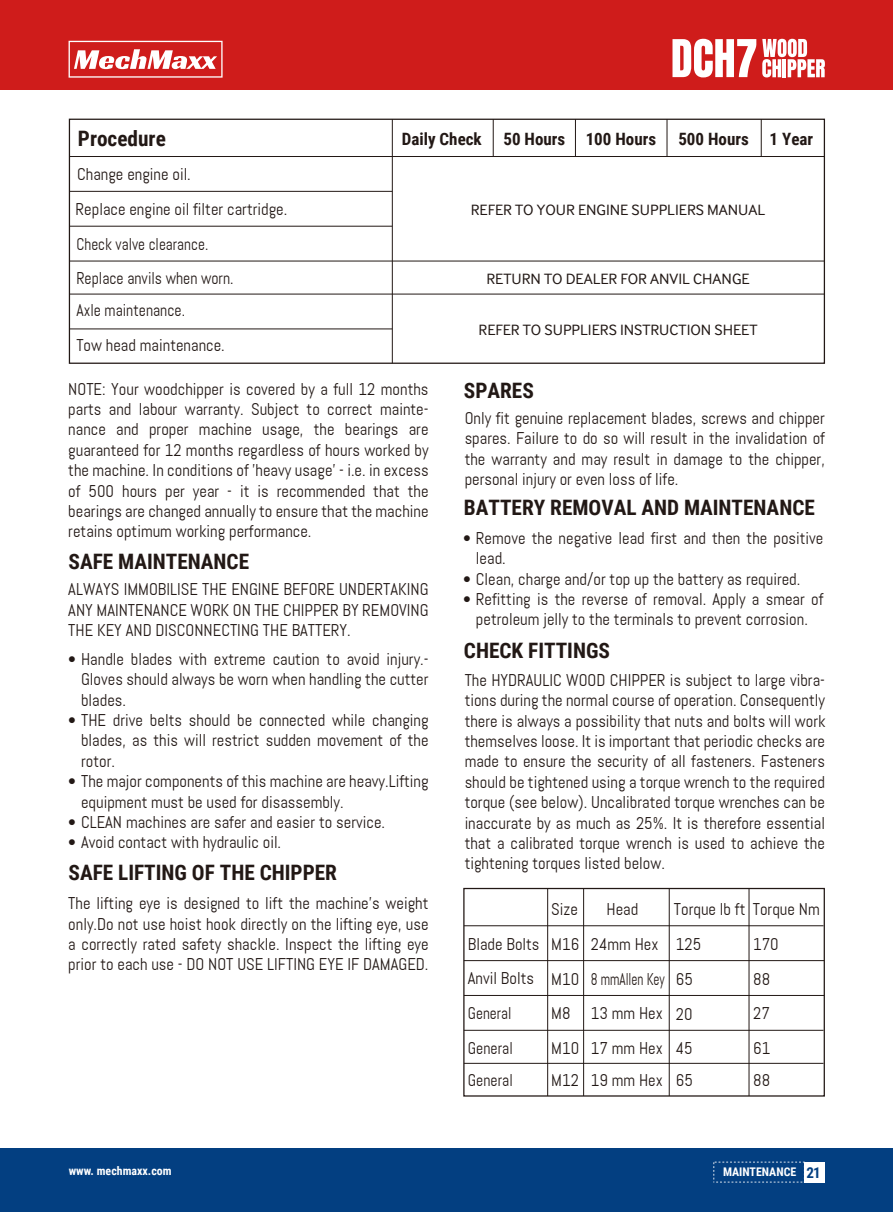
<style>
.page{position:relative;width:893px;height:1212px;background:#fff}
.page>*{position:absolute;margin:0;border:0;box-sizing:border-box;transform-origin:0 0}
.t1{font:700 21.3px "Roboto Condensed";color:#221815}
.t2{font:16.95px/20.4px "Abel";color:#221815}
.t3{font:16.95px/35.1px "Abel";color:#221815;scale:.92 1}
.t4{font:700 16.95px "Roboto Condensed";color:#221815}
.t5{font:16.95px "Abel";color:#221815;scale:.78 1}
.t6{font:15.45px "Terumo BCT";color:#221815}
.t7{font:700 11.85px "Roboto Condensed";color:#fff}
.s1{font-size:15px;color:#033f81}
</style>
<div class="page">
<div style="left:0;top:1148px;width:893px;height:64px;background:#033f81"></div>
<div style="left:804px;top:1162px;width:20px;height:20px;background:#fff"></div>
<div style="left:0;top:0;width:893px;height:89px;background:#cf1c1b"></div>
<svg style="left:69px;top:41px;width:154px;height:37px"></svg>
<svg style="left:713px;top:1162px;width:91px;height:20px"></svg>
<div style="left:69px;top:119px;width:756px;height:245px;border:1px solid #221815"></div>
<hr style="left:69px;top:156px;width:755px;height:1px;background:#221815">
<hr style="left:392px;top:119px;width:1px;height:244px;background:#221815">
<hr style="left:493px;top:119px;width:1px;height:37px;background:#221815">
<hr style="left:575px;top:119px;width:1px;height:37px;background:#221815">
<hr style="left:667px;top:119px;width:1px;height:37px;background:#221815">
<hr style="left:761px;top:119px;width:1px;height:37px;background:#221815">
<hr style="left:69px;top:191px;width:323px;height:1px;background:#221815">
<hr style="left:69px;top:226px;width:323px;height:1px;background:#221815">
<hr style="left:69px;top:261px;width:755px;height:1px;background:#221815">
<hr style="left:69px;top:294px;width:755px;height:1px;background:#221815">
<hr style="left:69px;top:329px;width:323px;height:1px;background:#221815">
<div style="left:463px;top:888px;width:362px;height:208px;border:1px solid #221815"></div>
<hr style="left:464px;top:925px;width:359px;height:1px;background:#221815">
<hr style="left:749px;top:888px;width:1px;height:208px;background:#221815">
<hr style="left:669px;top:888px;width:1px;height:208px;background:#221815">
<hr style="left:583px;top:888px;width:1px;height:208px;background:#221815">
<hr style="left:547px;top:888px;width:1px;height:208px;background:#221815">
<hr style="left:464px;top:960px;width:360px;height:1px;background:#221815">
<hr style="left:464px;top:995px;width:360px;height:1px;background:#221815">
<hr style="left:464px;top:1030px;width:359px;height:1px;background:#221815">
<hr style="left:464px;top:1063px;width:359px;height:1px;background:#221815">
<svg style="left:762px;top:39px;width:63px;height:38px"></svg>
<svg style="left:672px;top:39px;width:84px;height:38px"></svg>
<p class="t1" style="left:78px;top:123px;width:89px">Procedure</p>
<p class="t4" style="left:402px;top:127px;width:81px">Daily Check</p>
<p class="t4" style="left:503px;top:128px;width:154px">50 Hours 100 Hours</p>
<p class="t4" style="left:678px;top:128px;width:136px">500 Hours 1 Year</p>
<p class="t2" style="left:76px;top:157px;width:213px;line-height:34.7px">Change engine oil.<br>Replace engine oil filter cartridge.<br>Check valve clearance.<br>Replace anvils when worn.</p>
<p class="t3" style="left:76px;top:293px;width:163px">Axle maintenance.<br>Tow head maintenance.</p>
<p class="t6" style="left:471px;top:201px;width:296px">REFER TO YOUR ENGINE SUPPLIERS MANUAL</p>
<p class="t6" style="left:486px;top:270px;width:265px">RETURN TO DEALER FOR ANVIL CHANGE</p>
<p class="t6" style="left:479px;top:321px;width:280px">REFER TO SUPPLIERS INSTRUCTION SHEET</p>
<p class="t2" style="left:68px;top:378px;width:362px;text-align:justify">NOTE: Your woodchipper is covered by a full 12 months parts and labour warranty. Subject to correct mainte&shy;nance and proper machine usage, the bearings are guaranteed for 12 months regardless of hours worked by the machine. In conditions of 'heavy usage' - i.e. in excess of 500 hours per year - it is recommended that the bearings are changed annually to ensure that the machine retains optimum working performance.</p>
<p class="t1" style="left:69px;top:546px;width:182px">SAFE MAINTENANCE</p>
<p class="t2" style="left:68px;top:579px;width:362px;text-align:justify">ALWAYS IMMOBILISE THE ENGINE BEFORE UNDERTAKING ANY MAINTENANCE WORK ON THE CHIPPER BY REMOVING THE KEY AND DISCONNECTING THE BATTERY.</p>
<p class="t2" style="left:81px;top:649px;width:349px;text-align:justify;text-indent:-13px">• Handle blades with extreme caution to avoid injury.- Gloves should always be worn when handling the cutter blades.</p>
<p class="t2" style="left:81px;top:710px;width:349px;text-align:justify;text-indent:-13px">• THE drive belts should be connected while changing blades, as this will restrict sudden movement of the rotor.</p>
<p class="t2" style="left:81px;top:771px;width:349px;text-indent:-13px">• The major components of this machine are heavy.Lifting equipment must be used for disassembly.</p>
<p class="t2" style="left:68px;top:812px;width:318px">• CLEAN machines are safer and easier to service.</p>
<p class="t2" style="left:68px;top:832px;width:214px">• Avoid contact with hydraulic oil.</p>
<p class="t1" style="left:69px;top:858px;width:270px">SAFE LIFTING OF THE CHIPPER</p>
<p class="t2" style="left:68px;top:893px;width:362px;text-align:justify">The lifting eye is designed to lift the machine's weight only.Do not use hoist hook directly on the lifting eye, use a correctly rated safety shackle. Inspect the lifting eye prior to each use - DO NOT USE LIFTING EYE IF DAMAGED.</p>
<p class="t1" style="left:464px;top:376px;width:71px">SPARES</p>
<p class="t2" style="left:465px;top:408px;width:362px;text-align:justify">Only fit genuine replacement blades, screws and chipper spares. Failure to do so will result in the invalidation of the warranty and may result in damage to the chipper, personal injury or even loss of life.</p>
<p class="t1" style="left:464px;top:493px;width:352px">BATTERY REMOVAL AND MAINTENANCE</p>
<p class="t2" style="left:476px;top:528px;width:349px;text-indent:-13px">• Remove the negative lead first and then the positive lead.</p>
<p class="t2" style="left:463px;top:568px;width:339px">• Clean, charge and/or top up the battery as required.</p>
<p class="t2" style="left:463px;top:589px;width:362px;text-align:center">• Refitting is the reverse of removal. Apply a smear of petroleum jelly to the terminals to prevent corrosion.</p>
<p class="t1" style="left:464px;top:635px;width:148px">CHECK FITTINGS</p>
<p class="t2" style="left:465px;top:670px;width:362px;text-align:justify">The HYDRAULIC WOOD CHIPPER is subject to large vibra&shy;tions during the normal course of operation. Consequently there is always a possibility that nuts and bolts will work themselves loose. It is important that periodic checks are made to ensure the security of all fasteners. Fasteners should be tightened using a torque wrench to the required torque (see below). Uncalibrated torque wrenches can be inaccurate by as much as 25%. It is therefore essential that a calibrated torque wrench is used to achieve the tightening torques listed below.</p>
<p class="t2" style="left:551px;top:899px;width:28px">Size</p>
<p class="t2" style="left:606px;top:899px;width:33px">Head</p>
<p class="t2" style="left:674px;top:899px;width:147px">Torque lb ft Torque Nm</p>
<p class="t2" style="left:468px;top:926px;width:113px;line-height:35px;text-align:right">Blade Bolts M16<br>M10</p>
<p class="t2" style="left:676px;top:926px;width:27px;line-height:34.7px">125<br>65<br>20<br>45</p>
<p class="t2" style="left:676px;top:1069px;width:19px">65</p>
<p class="t2" style="left:753px;top:926px;width:27px;line-height:35.2px">170<br>88</p>
<p class="t2" style="left:591px;top:933px;width:69px">24mm Hex</p>
<p class="t2" style="left:468px;top:961px;width:68px;line-height:34.5px">Anvil Bolts<br>General<br>General</p>
<p class="t3" style="left:468px;top:1062px;width:50px">General</p>
<p class="t5" style="left:591px;top:969px;width:96px">8 mmAllen Key</p>
<p class="t2" style="left:591px;top:1003px;width:74px">13 mm Hex</p>
<p class="t2" style="left:753px;top:996px;width:19px;line-height:34px">27<br>61</p>
<p class="t2" style="left:551px;top:1003px;width:21px">M8</p>
<p class="t2" style="left:591px;top:1032px;width:74px;line-height:32px">17 mm Hex<br>19 mm Hex</p>
<p class="t2" style="left:551px;top:1032px;width:29px;line-height:32px">M10<br>M12</p>
<p class="t2" style="left:753px;top:1069px;width:19px">88</p>
<p class="t7" style="left:69px;top:1163px;width:104px">www. mechmaxx.com</p>
<p class="t7" style="left:723px;top:1163px;width:99px">MAINTENANCE <span class="s1">21</span></p>
</div>
